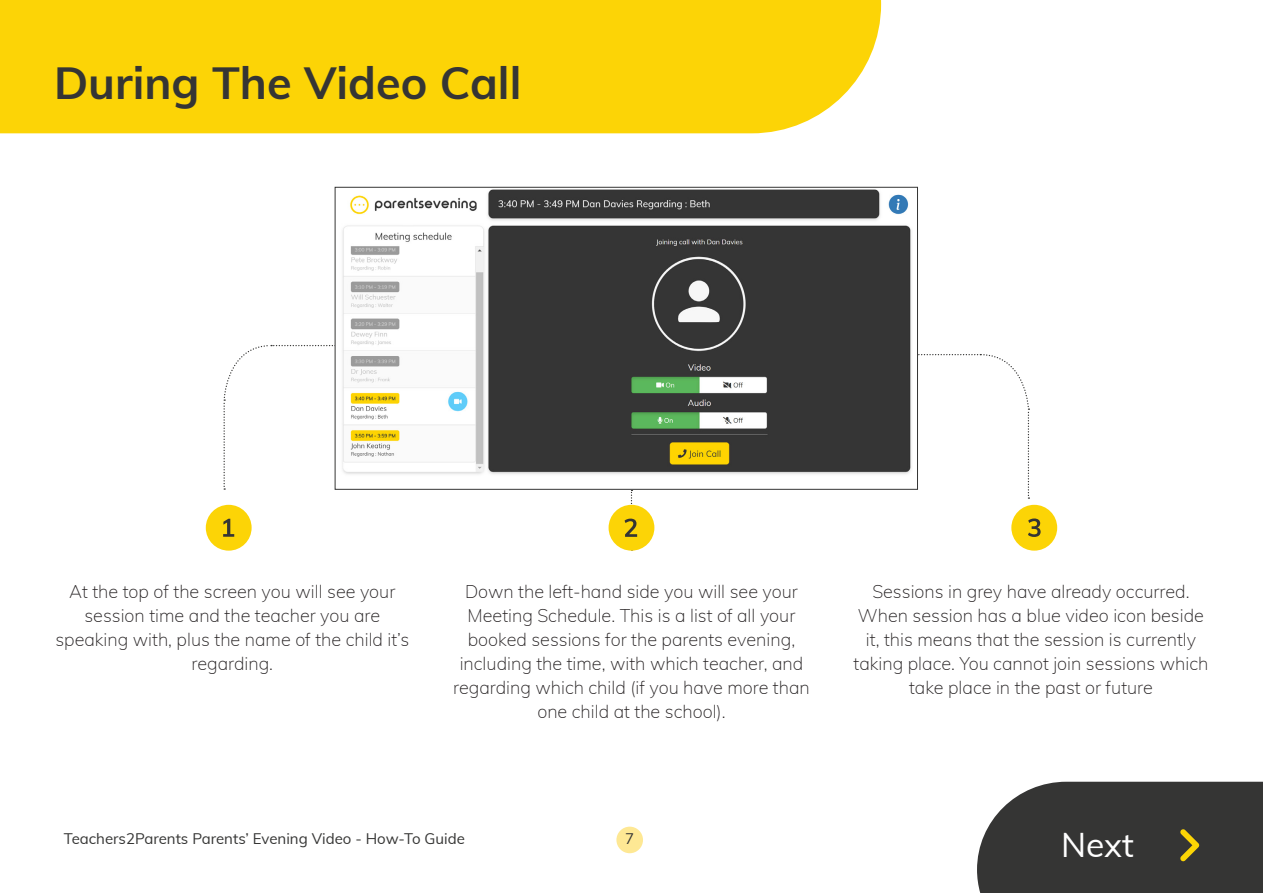
<style>
.page{position:relative;width:1263px;height:893px;background:#fff}
.page>*{position:absolute;margin:0;border:0;box-sizing:border-box;transform-origin:0 0}
.t1{font:700 45px "Muli";color:#353534}
.t2{font:33.6px "Muli";color:#fff}
.t3{font:200 18px/24px "Muli";color:#231f20;text-align:center}
.t4{font:15px "Muli";color:#353534}
</style>
<div class="page">
<div style="left:616px;top:827px;width:27px;height:26px;background:#fee894;border-radius:50%"></div>
<div style="left:0;top:0;width:881px;height:133px;background:#fcd406"></div>
<div style="left:977px;top:782px;width:286px;height:111px;background:#353534"></div>
<svg style="left:223px;top:344px;width:112px;height:146px"></svg>
<svg style="left:918px;top:354px;width:112px;height:145px"></svg>
<img style="left:342px;top:189px;width:569px;height:285px">
<div style="left:206px;top:505px;width:46px;height:46px;background:#fcd406;border-radius:50%"></div>
<svg style="left:223px;top:519px;width:11px;height:18px"></svg>
<div style="left:609px;top:505px;width:45px;height:46px;background:#fcd406;border-radius:50%"></div>
<svg style="left:624px;top:490px;width:13px;height:61px"></svg>
<div style="left:1011px;top:505px;width:46px;height:46px;background:#fcd406;border-radius:50%"></div>
<svg style="left:1028px;top:518px;width:12px;height:19px"></svg>
<p class="t1" style="left:54px;top:50px;width:469px">During The Video Call</p>
<p class="t3" style="left:55px;top:579px;width:355px">At the top of the screen you will see your session time and the teacher you are speaking with, plus the name of the child it’s regarding.</p>
<p class="t3" style="left:453px;top:579px;width:358px">Down the left-hand side you will see your Meeting Schedule. This is a list of all your booked sessions for the parents evening, including the time, with which teacher, and regarding which child (if you have more than one child at the school).</p>
<p class="t4" style="left:64px;top:828px;width:403px">Teachers2Parents Parents’ Evening Video - How-To Guide</p>
<p class="t4" style="left:625px;top:828px;width:10px">7</p>
<p class="t3" style="left:853px;top:579px;width:356px">Sessions in grey have already occurred.<br>When session has a blue video icon beside it, this means that the session is currently taking place. You cannot join sessions which take place in the past or future</p>
<p class="t2" style="left:1061px;top:820px;width:74px">Next</p>
</div>
